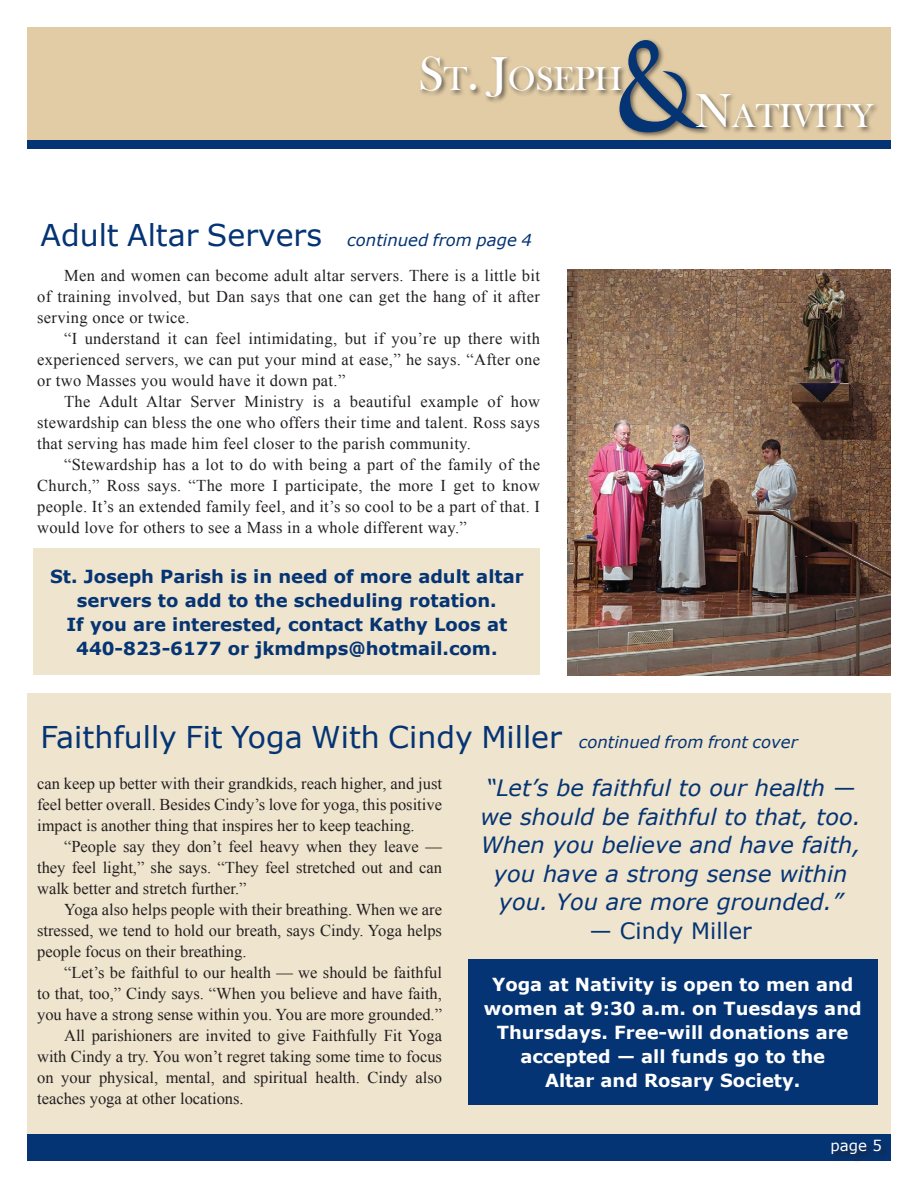
<style>
.page{position:relative;width:918px;height:1188px;background:#fff}
.page>*{position:absolute;margin:0;border:0;box-sizing:border-box;transform-origin:0 0}
.t1{font:115.95px "Black Chancery";color:#053474}
.t2{font:34.2px "Bask Old Face";color:#fff}
.t3{font:30px "Verdana";color:#053474}
.Pull_Quote{font:italic 22.5px/28.5px "Verdana";color:#053474;text-align:center}
.Pull_Quote-2{font:22.5px "Verdana";color:#053474}
.Pull_Quote-3{font:700 18px/24px "Verdana";color:#053474;text-align:center}
.Pull_Quote-4{font:700 18px/24px "Verdana";color:#fff;text-align:center}
.Body{font:16.5px/21px "Times New Roman";color:#231f20;text-align:justify}
.t4{font:italic 16.5px "Verdana";color:#053474}
.t5{font:15px "Verdana";color:#fff}
.s1{font-size:48.9px}
.s2{font-style:normal;font-size:30px}
.s3{font-style:italic;font-size:16.5px}
</style>
<div class="page">
<div style="left:27px;top:1134px;width:864px;height:27px;background:#053474"></div>
<div style="left:832px;top:1140px;width:58px;height:23px;background:#231f20;opacity:.65"></div>
<div style="left:27px;top:27px;width:864px;height:117px;background:#e1cca5"></div>
<div style="left:27px;top:140px;width:864px;height:8px;background:#053474"></div>
<div style="left:617px;top:38px;width:94px;height:101px;background:#231f20;opacity:.65"></div>
<div style="left:695px;top:93px;width:185px;height:41px;background:#231f20;opacity:.65"></div>
<div style="left:419px;top:55px;width:209px;height:49px;background:#231f20;opacity:.65"></div>
<div style="left:34px;top:549px;width:506px;height:126px;background:#efe4cd"></div>
<div style="left:27px;top:693px;width:864px;height:441px;background:#efe4cd"></div>
<div style="left:468px;top:959px;width:410px;height:145px;background:#053474"></div>
<img style="left:567px;top:269px;width:324px;height:406px">
<p class="t1" style="left:617px;top:20px;width:77px">&amp;</p>
<p class="t2" style="left:418px;top:60px;width:205px"><span class="s1">S</span>T<span class="s1">. J</span>OSEPH</p>
<p class="t2" style="left:695px;top:97px;width:180px"><span class="s1">N</span>ATIVITY</p>
<p class="t4" style="left:40px;top:230px;width:493px"><span class="s2">Adult Altar Servers</span> continued from page 4</p>
<p class="Body" style="left:37px;top:265px;width:504px;text-indent:27px">Men and women can become adult altar servers. There is a little bit of training involved, but Dan says that one can get the hang of it after serving once or twice.</p>
<p class="Body" style="left:37px;top:328px;width:504px;text-indent:27px">“I understand it can feel intimidating, but if you’re up there with experienced servers, we can put your mind at ease,” he says. “After one or two Masses you would have it down pat.”</p>
<p class="Body" style="left:37px;top:391px;width:504px;text-indent:27px">The Adult Altar Server Ministry is a beautiful example of how stewardship can bless the one who offers their time and talent. Ross says that serving has made him feel closer to the parish community.</p>
<p class="Body" style="left:37px;top:454px;width:504px;text-indent:27px">“Stewardship has a lot to do with being a part of the family of the Church,” Ross says. “The more I participate, the more I get to know people. It’s an extended family feel, and it’s so cool to be a part of that. I would love for others to see a Mass in a whole different way.”</p>
<p class="Pull_Quote-3" style="left:50px;top:564px;width:475px">St. Joseph Parish is in need of more adult altar servers to add to the scheduling rotation.</p>
<p class="Pull_Quote-3" style="left:66px;top:612px;width:442px">If you are interested, contact Kathy Loos at<br>440-823-6177 or jkmdmps@hotmail.com.</p>
<p class="t3" style="left:40px;top:718px;width:759px">Faithfully Fit Yoga With Cindy Miller <span class="s3">continued from front cover</span></p>
<p class="Body" style="left:37px;top:773px;width:406px">can keep up better with their grandkids, reach higher, and just feel better overall. Besides Cindy’s love for yoga, this positive impact is another thing that inspires her to keep teaching.</p>
<p class="Body" style="left:37px;top:836px;width:406px;text-indent:27px">“People say they don’t feel heavy when they leave — they feel light,” she says. “They feel stretched out and can walk better and stretch further.”</p>
<p class="Body" style="left:37px;top:899px;width:406px;text-indent:27px">Yoga also helps people with their breathing. When we are stressed, we tend to hold our breath, says Cindy. Yoga helps people focus on their breathing.</p>
<p class="Body" style="left:37px;top:962px;width:406px;text-indent:27px">“Let’s be faithful to our health — we should be faithful to that, too,” Cindy says. “When you believe and have faith, you have a strong sense within you. You are more grounded.”</p>
<p class="Body" style="left:37px;top:1025px;width:406px;text-indent:27px">All parishioners are invited to give Faithfully Fit Yoga with Cindy a try. You won’t regret taking some time to focus on your physical, mental, and spiritual health. Cindy also teaches yoga at other locations.</p>
<p class="Pull_Quote" style="left:480px;top:774px;width:382px">“Let’s be faithful to our health — we should be faithful to that, too.<br>When you believe and have faith, you have a strong sense within you. You are more grounded.”</p>
<p class="Pull_Quote-2" style="left:589px;top:916px;width:164px">— Cindy Miller</p>
<p class="Pull_Quote-4" style="left:484px;top:972px;width:379px">Yoga at Nativity is open to men and women at 9:30 a.m. on Tuesdays and<br>Thursdays. Free-will donations are accepted — all funds go to the</p>
<p class="Pull_Quote-4" style="left:545px;top:1068px;width:257px">Altar and Rosary Society.</p>
<p class="t5" style="left:831px;top:1136px;width:53px">page 5</p>
</div>
